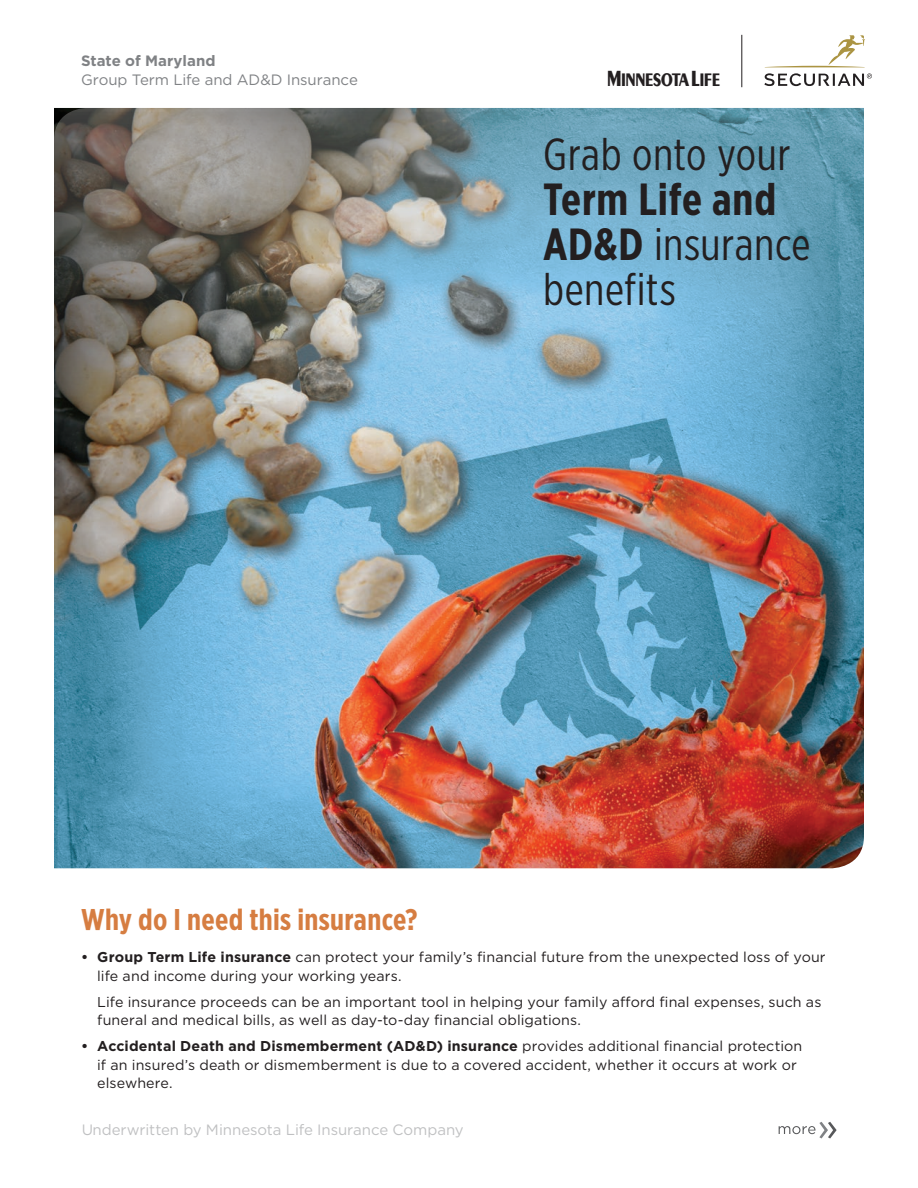
<style>
.page{position:relative;width:918px;height:1188px;background:#fff}
.page>*{position:absolute;margin:0;border:0;box-sizing:border-box;transform-origin:0 0}
.t1{font:45px/45px "Gotham X Narrow";letter-spacing:.01em;color:#231f20}
.t2{font:700 30px "Gotham X Narrow";letter-spacing:.01em;color:#d67d41}
.t3{font:19.8px "Minnesota Life Postscript";color:#231f20}
.t4{font:15px/19.5px "Gotham";letter-spacing:-.005em;color:#808285}
.t5{font:14.25px/18.8px "Gotham";letter-spacing:.01em;color:#231f20}
.s1{font-weight:700}
</style>
<div class="page">
<svg style="left:779px;top:1122px;width:58px;height:16px"></svg>
<img style="left:54px;top:420px;width:810px;height:448px">
<img style="left:54px;top:108px;width:810px;height:312px">
<hr style="left:742px;top:35px;width:1px;height:52px;background:#231f20">
<svg style="left:764px;top:73px;width:108px;height:13px"></svg>
<svg style="left:767px;top:35px;width:98px;height:32px"></svg>
<p class="t4" style="left:81px;top:51px;width:278px"><span class="s1">State of Maryland<br></span>Group Term Life and AD&amp;D Insurance</p>
<h3 class="t3" style="left:608px;top:71px;width:113px">m</h3>
<p class="t1" style="left:543px;top:131px;width:269px">Grab onto your<br><span class="s1">Term Life and<br>AD&amp;D</span> insurance benefits</p>
<p class="t2" style="left:81px;top:901px;width:338px">Why do I need this insurance?</p>
<p class="t5" style="left:97px;top:948px;width:730px;text-indent:-16px"><span class="s1">• Group Term Life insurance</span> can protect your family’s financial future from the unexpected loss of your life and income during your working years.</p>
<p class="t5" style="left:97px;top:992px;width:726px">Life insurance proceeds can be an important tool in helping your family afford final expenses, such as funeral and medical bills, as well as day-to-day financial obligations.</p>
<p class="t5" style="left:97px;top:1036px;width:707px;text-indent:-16px"><span class="s1">• Accidental Death and Dismemberment (AD&amp;D) insurance</span> provides additional financial protection if an insured’s death or dismemberment is due to a covered accident, whether it occurs at work or elsewhere.</p>
<p class="t4" style="left:81px;top:1120px;width:384px">Underwritten by Minnesota Life Insurance Company</p>
</div>
